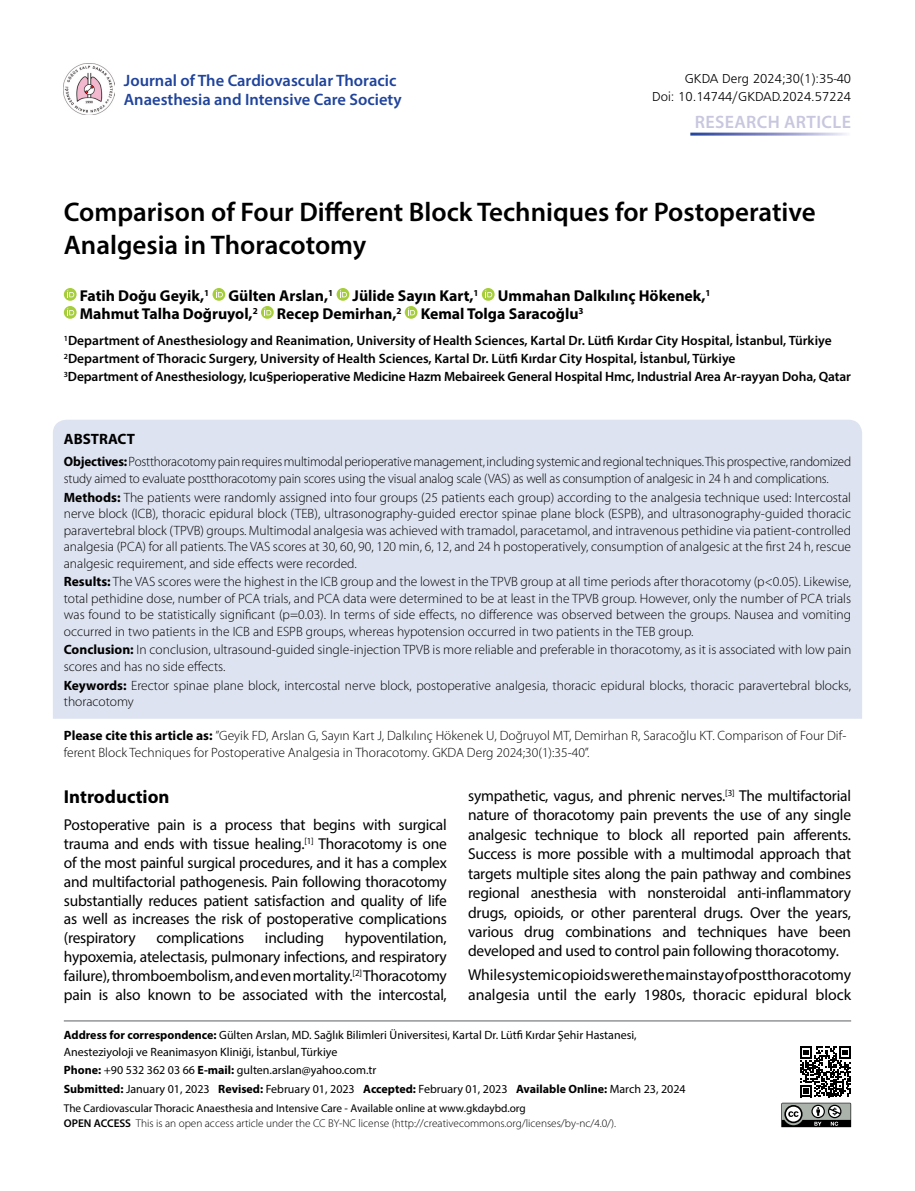
<style>
.page{position:relative;width:915px;height:1191px;background:#fff}
.page>*{position:absolute;margin:0;border:0;box-sizing:border-box;transform-origin:0 0}
.t1{font:600 27px/32.4px "Myriad Pro";color:#000}
.t2{font:700 18.75px "Myriad Pro";color:#000}
.t3{font:600 18px "Myriad Pro";letter-spacing:.02em;color:#c8c7df}
.t4{font:600 16.5px/19.5px "Myriad Pro";color:#20449c}
.t5{font:15.75px/18.8px "Myriad Pro";letter-spacing:-.015em;color:#000;text-align:justify}
.t6{font:700 15.75px/18px "Myriad Pro";color:#000}
.t7{font:700 15px "Myriad Pro";color:#000}
.t8{font:300 13.5px/16.5px "Myriad Pro";color:#000}
.t9{font:600 13.5px/18px "Myriad Pro";color:#000}
.t10{font:13.5px "Frugal Normal Tr";color:#000}
.t11{font:12px/16.5px "Myriad Pro";color:#000}
.t12{font:300 11.25px/15.6px "Myriad Pro";color:#000}
.s1{font-weight:700}
.s2{font-weight:400}
.s3{font-weight:600}
</style>
<div class="page">
<div style="left:53px;top:420px;width:809px;height:299px;background:#dde3f0"></div>
<svg style="left:64px;top:288px;width:13px;height:13px"></svg>
<svg style="left:67px;top:290px;width:7px;height:7px"></svg>
<svg style="left:212px;top:288px;width:13px;height:13px"></svg>
<svg style="left:216px;top:290px;width:7px;height:7px"></svg>
<svg style="left:336px;top:288px;width:13px;height:13px"></svg>
<svg style="left:340px;top:290px;width:7px;height:7px"></svg>
<svg style="left:481px;top:288px;width:13px;height:13px"></svg>
<svg style="left:485px;top:290px;width:7px;height:7px"></svg>
<svg style="left:64px;top:306px;width:13px;height:13px"></svg>
<svg style="left:67px;top:308px;width:7px;height:7px"></svg>
<svg style="left:261px;top:306px;width:12px;height:13px"></svg>
<svg style="left:264px;top:308px;width:7px;height:7px"></svg>
<svg style="left:404px;top:306px;width:13px;height:13px"></svg>
<svg style="left:408px;top:308px;width:7px;height:7px"></svg>
<hr style="left:64px;top:1020px;width:786px;height:1px;background:#939598">
<img style="left:64px;top:64px;width:51px;height:51px">
<svg style="left:781px;top:1046px;width:71px;height:82px"></svg>
<p class="t4" style="left:124px;top:70px;width:279px">Journal of The Cardiovascular Thoracic<br>Anaesthesia and Intensive Care Society</p>
<p class="t10" style="left:684px;top:71px;width:168px">GKDA Derg 2024;30(1):35-40</p>
<p class="t10" style="left:652px;top:89px;width:200px">Doi: 10.14744/GKDAD.2024.57224</p>
<h3 class="t3" style="left:694px;top:111px;width:157px">RESEARCH ARTICLE</h3>
<h1 class="t1" style="left:64px;top:195px;width:753px">Comparison of Four Different Block Techniques for Postoperative<br>Analgesia in Thoracotomy</h1>
<p class="t6" style="left:80px;top:286px;width:632px">Fatih Doğu Geyik,<sup>1</sup> Gülten Arslan,<sup>1</sup> Jülide Sayın Kart,<sup>1</sup> Ummahan Dalkılınç Hökenek,<sup>1<br></sup>Mahmut Talha Doğruyol,<sup>2</sup> Recep Demirhan,<sup>2</sup> Kemal Tolga Saracoğlu<sup>3</sup></p>
<p class="t9" style="left:64px;top:331px;width:788px"><sup>1</sup>Department of Anesthesiology and Reanimation, University of Health Sciences, Kartal Dr. Lütfi Kırdar City Hospital, İstanbul, Türkiye<br><sup>2</sup>Department of Thoracic Surgery, University of Health Sciences, Kartal Dr. Lütfi Kırdar City Hospital, İstanbul, Türkiye<br><sup>3</sup>Department of Anesthesiology, Icu§perioperative Medicine Hazm Mebaireek General Hospital Hmc, Industrial Area Ar-rayyan Doha, Qatar</p>
<p class="t7" style="left:64px;top:429px;width:73px">ABSTRACT</p>
<p class="t8" style="left:64px;top:454px;width:788px"><span class="s1">Objectives:</span> Postthoracotomy pain requires multimodal perioperative management, including systemic and regional techniques. This prospective, randomized study aimed to evaluate postthoracotomy pain scores using the visual analog scale (VAS) as well as consumption of analgesic in 24 h and complications.</p>
<p class="t8" style="left:64px;top:489px;width:788px;text-align:justify"><span class="s1">Methods:</span> The patients were randomly assigned into four groups (25 patients each group) according to the analgesia technique used: Intercostal nerve block (ICB), thoracic epidural block (TEB), ultrasonography-guided erector spinae plane block (ESPB), and ultrasonography-guided thoracic paravertebral block (TPVB) groups. Multimodal analgesia was achieved with tramadol, paracetamol, and intravenous pethidine via patient-controlled analgesia (PCA) for all patients. The VAS scores at 30, 60, 90, 120 min, 6, 12, and 24 h postoperatively, consumption of analgesic at the first 24 h, rescue analgesic requirement, and side effects were recorded.</p>
<p class="t8" style="left:64px;top:573px;width:788px;text-align:justify"><span class="s1">Results:</span> The VAS scores were the highest in the ICB group and the lowest in the TPVB group at all time periods after thoracotomy (p&lt;0.05). Likewise, total pethidine dose, number of PCA trials, and PCA data were determined to be at least in the TPVB group. However, only the number of PCA trials was found to be statistically significant (p=0.03). In terms of side effects, no difference was observed between the groups. Nausea and vomiting occurred in two patients in the ICB and ESPB groups, whereas hypotension occurred in two patients in the TEB group.</p>
<p class="t8" style="left:64px;top:642px;width:788px"><span class="s1">Conclusion:</span> In conclusion, ultrasound-guided single-injection TPVB is more reliable and preferable in thoracotomy, as it is associated with low pain scores and has no side effects.</p>
<p class="t8" style="left:64px;top:677px;width:788px"><span class="s1">Keywords:</span> Erector spinae plane block, intercostal nerve block, postoperative analgesia, thoracic epidural blocks, thoracic paravertebral blocks, thoracotomy</p>
<p class="t8" style="left:64px;top:727px;width:783px"><span class="s1">Please cite this article as:</span> ”Geyik FD, Arslan G, Sayın Kart J, Dalkılınç Hökenek U, Doğruyol MT, Demirhan R, Saracoğlu KT. Comparison of Four Dif&shy;ferent Block Techniques for Postoperative Analgesia in Thoracotomy. GKDA Derg 2024;30(1):35-40”.</p>
<h2 class="t2" style="left:64px;top:784px;width:107px">Introduction</h2>
<p class="t5" style="left:64px;top:815px;width:384px">Postoperative pain is a process that begins with surgical trauma and ends with tissue healing.<sup>[1]</sup> Thoracotomy is one of the most painful surgical procedures, and it has a complex and multifactorial pathogenesis. Pain following thoracotomy substantially reduces patient satisfaction and quality of life as well as increases the risk of postoperative complications (respiratory</p>
<p class="t5" style="left:468px;top:785px;width:384px;line-height:19.5px">sympathetic, vagus, and phrenic nerves.<sup>[3]</sup> The multifactorial nature of thoracotomy pain prevents the use of any single analgesic technique to block all reported pain afferents.<br>Success is more possible with a multimodal approach that targets multiple sites along the pain pathway and combines regional anesthesia with nonsteroidal anti-inflammatory drugs, opioids, or other parenteral drugs. Over the years, various drug combinations and techniques have been developed and used to control pain following thoracotomy.</p>
<p class="t5" style="left:468px;top:964px;width:384px;line-height:19.5px">While systemic opioids were the mainstay of postthoracotomy analgesia until the early 1980s, thoracic epidural block</p>
<p class="t5" style="left:64px;top:928px;width:384px;text-indent:281px">hypoventilation, hypoxemia, atelectasis, pulmonary infections, and respiratory failure), thromboembolism, and even mortality.<sup>[2]</sup> Thoracotomy pain is also known to be associated with the intercostal,</p>
<p class="t5" style="left:156px;top:928px;width:89px">complications</p>
<p class="t5" style="left:265px;top:928px;width:61px">including</p>
<p class="t11" style="left:64px;top:1026px;width:574px"><span class="s1">Address for correspondence:</span> Gülten Arslan, MD. Sağlık Bilimleri Üniversitesi, Kartal Dr. Lütfi Kırdar Şehir Hastanesi,<br>Anesteziyoloji ve Reanimasyon Kliniği, İstanbul, Türkiye</p>
<p class="t11" style="left:64px;top:1060px;width:623px;line-height:18.6px"><span class="s1">Phone:</span> +90 532 362 03 66 <span class="s1">E-mail:</span> gulten.arslan@yahoo.com.tr<br><span class="s1">Submitted:</span> January 01, 2023 <span class="s1">Revised:</span> February 01, 2023 <span class="s1">Accepted:</span> February 01, 2023 <span class="s1">Available Online:</span> March 23, 2024</p>
<p class="t12" style="left:64px;top:1100px;width:553px"><span class="s2">The Cardiovascular Thoracic Anaesthesia and Intensive Care - Available online at www.gkdaybd.org<br></span><span class="s3">OPEN ACCESS</span> This is an open access article under the CC BY-NC license (http://creativecommons.org/licenses/by-nc/4.0/).</p>
</div>
